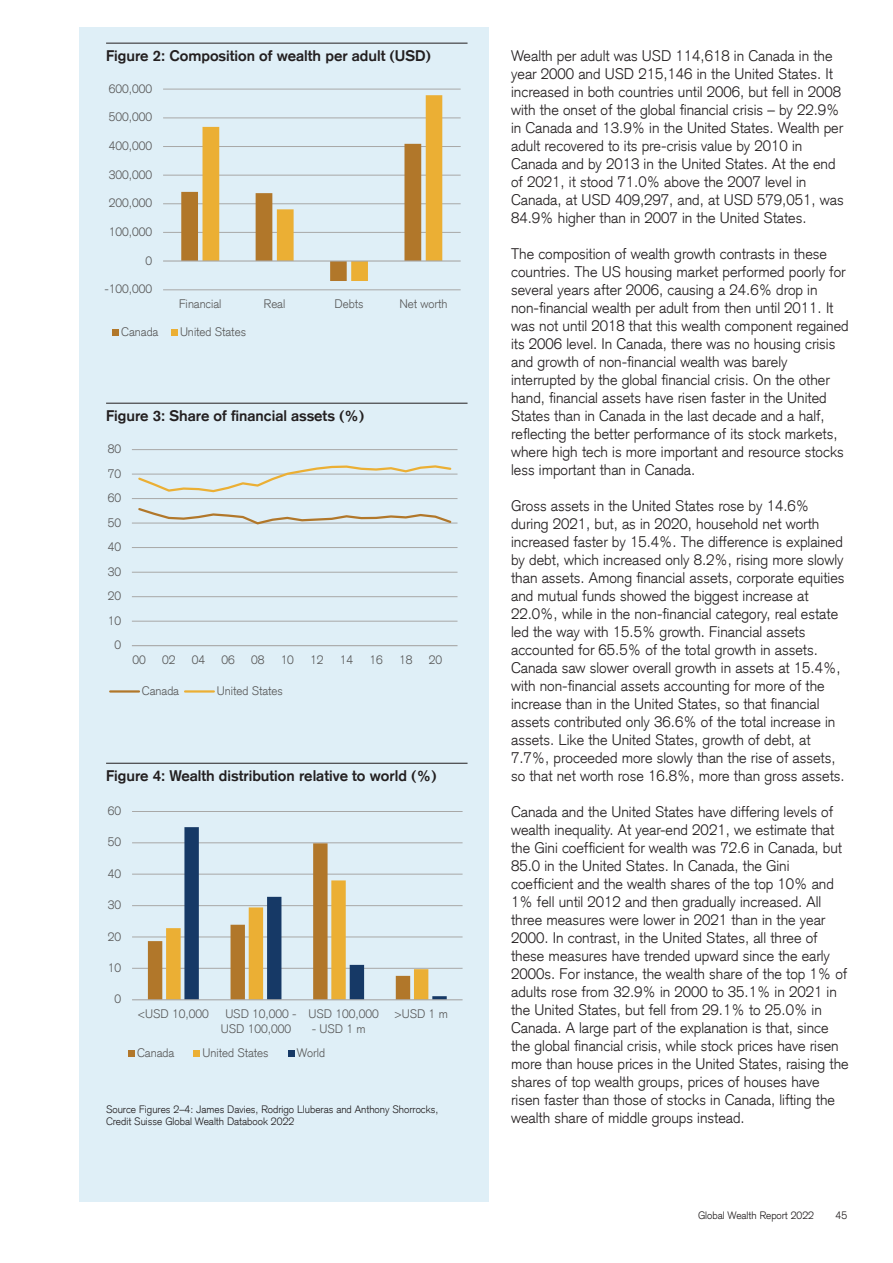
<style>
.page{position:relative;width:893px;height:1263px;background:#fff}
.page>*{position:absolute;margin:0;border:0;box-sizing:border-box;transform-origin:0 0}
.t1{font:300 15px/18px "Credit Suisse Type";color:#231f20}
.t2{font:700 15px "Credit Suisse Type";color:#231f20}
.t3{font:300 12px/14.4px "Credit Suisse Type";letter-spacing:-.005em;color:#595959;text-align:center}
.t4{font:300 10.5px/12px "Credit Suisse Type";color:#231f20}
</style>
<div class="page">
<div style="left:79px;top:27px;width:410px;height:1175px;background:#dfeff7"></div>
<hr style="left:106px;top:43px;width:362px;height:1px;background:#231f20">
<hr style="left:106px;top:403px;width:362px;height:1px;background:#231f20">
<hr style="left:106px;top:763px;width:362px;height:1px;background:#231f20">
<hr style="left:163px;top:290px;width:298px;height:1px;background:#a8a8a7">
<hr style="left:163px;top:232px;width:298px;height:1px;background:#a8a8a7">
<hr style="left:163px;top:203px;width:298px;height:1px;background:#a8a8a7">
<hr style="left:163px;top:175px;width:298px;height:1px;background:#a8a8a7">
<hr style="left:163px;top:146px;width:298px;height:1px;background:#a8a8a7">
<hr style="left:163px;top:118px;width:298px;height:1px;background:#a8a8a7">
<hr style="left:163px;top:89px;width:298px;height:1px;background:#a8a8a7">
<svg style="left:181px;top:95px;width:261px;height:186px"></svg>
<hr style="left:163px;top:260px;width:298px;height:2px;background:#a8a8a7">
<div style="left:112px;top:330px;width:7px;height:6px;background:#b1772a"></div>
<svg style="left:171px;top:330px;width:6px;height:6px"></svg>
<hr style="left:132px;top:621px;width:325px;height:1px;background:#a8a8a7">
<hr style="left:132px;top:596px;width:325px;height:1px;background:#a8a8a7">
<hr style="left:132px;top:572px;width:325px;height:1px;background:#a8a8a7">
<hr style="left:132px;top:547px;width:325px;height:1px;background:#a8a8a7">
<hr style="left:132px;top:523px;width:325px;height:1px;background:#a8a8a7">
<hr style="left:132px;top:498px;width:325px;height:1px;background:#a8a8a7">
<hr style="left:132px;top:474px;width:325px;height:1px;background:#a8a8a7">
<hr style="left:132px;top:449px;width:325px;height:1px;background:#a8a8a7">
<hr style="left:132px;top:645px;width:325px;height:1px;background:#a8a8a7">
<svg style="left:137px;top:508px;width:316px;height:17px"></svg>
<svg style="left:136px;top:465px;width:317px;height:28px"></svg>
<hr style="left:110px;top:690px;width:29px;height:3px;background:#b1772a">
<hr style="left:185px;top:690px;width:29px;height:3px;background:#ebaf34">
<hr style="left:132px;top:968px;width:331px;height:1px;background:#a8a8a7">
<hr style="left:132px;top:937px;width:331px;height:1px;background:#a8a8a7">
<hr style="left:132px;top:905px;width:331px;height:1px;background:#a8a8a7">
<hr style="left:132px;top:874px;width:331px;height:1px;background:#a8a8a7">
<hr style="left:132px;top:842px;width:331px;height:1px;background:#a8a8a7">
<hr style="left:132px;top:811px;width:331px;height:1px;background:#a8a8a7">
<svg style="left:148px;top:843px;width:36px;height:156px"></svg>
<svg style="left:184px;top:827px;width:263px;height:172px"></svg>
<hr style="left:132px;top:999px;width:331px;height:1px;background:#a8a8a7">
<div style="left:128px;top:1050px;width:7px;height:6px;background:#b1772a"></div>
<svg style="left:194px;top:1050px;width:6px;height:6px"></svg>
<svg style="left:288px;top:1050px;width:6px;height:6px"></svg>
<p class="t2" style="left:106px;top:46px;width:326px">Figure 2: Composition of wealth per adult (USD)</p>
<p class="t3" style="left:109px;top:81px;width:45px">600,000</p>
<p class="t3" style="left:109px;top:110px;width:45px">500,000</p>
<p class="t3" style="left:109px;top:139px;width:45px">400,000</p>
<p class="t3" style="left:109px;top:167px;width:45px">300,000</p>
<p class="t3" style="left:109px;top:196px;width:45px">200,000</p>
<p class="t3" style="left:109px;top:225px;width:45px">100,000</p>
<p class="t3" style="left:146px;top:253px;width:8px">0</p>
<p class="t3" style="left:104px;top:282px;width:49px">-100,000</p>
<p class="t3" style="left:179px;top:297px;width:44px">Financial</p>
<p class="t3" style="left:264px;top:297px;width:23px">Real</p>
<p class="t3" style="left:335px;top:297px;width:30px">Debts</p>
<p class="t3" style="left:399px;top:297px;width:49px">Net worth</p>
<p class="t3" style="left:121px;top:325px;width:39px">Canada</p>
<p class="t3" style="left:180px;top:325px;width:68px">United States</p>
<p class="t2" style="left:106px;top:406px;width:260px">Figure 3: Share of financial assets (%)</p>
<p class="t3" style="left:108px;top:442px;width:15px">80</p>
<p class="t3" style="left:108px;top:466px;width:15px">70</p>
<p class="t3" style="left:108px;top:491px;width:15px">60</p>
<p class="t3" style="left:108px;top:515px;width:15px">50</p>
<p class="t3" style="left:108px;top:540px;width:15px">40</p>
<p class="t3" style="left:108px;top:564px;width:15px">30</p>
<p class="t3" style="left:108px;top:589px;width:15px">20</p>
<p class="t3" style="left:108px;top:613px;width:15px">10</p>
<p class="t3" style="left:114px;top:638px;width:8px">0</p>
<p class="t3" style="left:133px;top:653px;width:15px">00</p>
<p class="t3" style="left:162px;top:653px;width:15px">02</p>
<p class="t3" style="left:192px;top:653px;width:15px">04</p>
<p class="t3" style="left:221px;top:653px;width:15px">06</p>
<p class="t3" style="left:251px;top:653px;width:15px">08</p>
<p class="t3" style="left:281px;top:653px;width:15px">10</p>
<p class="t3" style="left:310px;top:653px;width:15px">12</p>
<p class="t3" style="left:340px;top:653px;width:15px">14</p>
<p class="t3" style="left:369px;top:653px;width:15px">16</p>
<p class="t3" style="left:399px;top:653px;width:15px">18</p>
<p class="t3" style="left:429px;top:653px;width:15px">20</p>
<p class="t3" style="left:142px;top:683px;width:39px">Canada</p>
<p class="t3" style="left:217px;top:683px;width:68px">United States</p>
<p class="t2" style="left:106px;top:766px;width:332px">Figure 4: Wealth distribution relative to world (%)</p>
<p class="t3" style="left:108px;top:803px;width:15px">60</p>
<p class="t3" style="left:108px;top:835px;width:15px">50</p>
<p class="t3" style="left:108px;top:866px;width:15px">40</p>
<p class="t3" style="left:108px;top:898px;width:15px">30</p>
<p class="t3" style="left:108px;top:929px;width:15px">20</p>
<p class="t3" style="left:108px;top:960px;width:15px">10</p>
<p class="t3" style="left:115px;top:992px;width:8px">0</p>
<p class="t3" style="left:138px;top:1007px;width:72px">&lt;USD 10,000</p>
<p class="t3" style="left:221px;top:1007px;width:77px">USD 10,000 -<br>USD 100,000</p>
<p class="t3" style="left:309px;top:1007px;width:72px">USD 100,000</p>
<p class="t3" style="left:312px;top:1021px;width:55px">- USD 1 m</p>
<p class="t3" style="left:137px;top:1045px;width:39px">Canada</p>
<p class="t3" style="left:203px;top:1045px;width:68px">United States</p>
<p class="t3" style="left:297px;top:1045px;width:30px">World</p>
<p class="t3" style="left:395px;top:1007px;width:55px">&gt;USD 1 m</p>
<p class="t4" style="left:106px;top:1103px;width:334px">Source Figures 2–4: James Davies, Rodrigo Lluberas and Anthony Shorrocks,<br>Credit Suisse Global Wealth Databook 2022</p>
<p class="t1" style="left:511px;top:46px;width:334px">Wealth per adult was USD 114,618 in Canada in the year 2000 and USD 215,146 in the United States. It increased in both countries until 2006, but fell in 2008 with the onset of the global financial crisis – by 22.9% in Canada and 13.9% in the United States. Wealth per adult recovered to its pre-crisis value by 2010 in Canada and by 2013 in the United States. At the end of 2021, it stood 71.0% above the 2007 level in Canada, at USD 409,297, and, at USD 579,051, was 84.9% higher than in 2007 in the United States.</p>
<p class="t1" style="left:511px;top:244px;width:339px">The composition of wealth growth contrasts in these countries. The US housing market performed poorly for several years after 2006, causing a 24.6% drop in non-financial wealth per adult from then until 2011. It was not until 2018 that this wealth component regained its 2006 level. In Canada, there was no housing crisis and growth of non-financial wealth was barely interrupted by the global financial crisis. On the other hand, financial assets have risen faster in the United States than in Canada in the last decade and a half, reflecting the better performance of its stock markets, where high tech is more important and resource stocks less important than in Canada.</p>
<p class="t1" style="left:511px;top:496px;width:335px">Gross assets in the United States rose by 14.6% during 2021, but, as in 2020, household net worth increased faster by 15.4%. The difference is explained by debt, which increased only 8.2%, rising more slowly than assets. Among financial assets, corporate equities and mutual funds showed the biggest increase at 22.0%, while in the non-financial category, real estate led the way with 15.5% growth. Financial assets accounted for 65.5% of the total growth in assets.<br>Canada saw slower overall growth in assets at 15.4%, with non-financial assets accounting for more of the increase than in the United States, so that financial assets contributed only 36.6% of the total increase in assets. Like the United States, growth of debt, at 7.7%, proceeded more slowly than the rise of assets, so that net worth rose 16.8%, more than gross assets.</p>
<p class="t1" style="left:511px;top:802px;width:339px">Canada and the United States have differing levels of wealth inequality. At year-end 2021, we estimate that the Gini coefficient for wealth was 72.6 in Canada, but 85.0 in the United States. In Canada, the Gini coefficient and the wealth shares of the top 10% and 1% fell until 2012 and then gradually increased. All three measures were lower in 2021 than in the year 2000. In contrast, in the United States, all three of these measures have trended upward since the early 2000s. For instance, the wealth share of the top 1% of adults rose from 32.9% in 2000 to 35.1% in 2021 in the United States, but fell from 29.1% to 25.0% in Canada. A large part of the explanation is that, since the global financial crisis, while stock prices have risen more than house prices in the United States, raising the shares of top wealth groups, prices of houses have risen faster than those of stocks in Canada, lifting the wealth share of middle groups instead.</p>
<p class="t4" style="left:698px;top:1210px;width:118px">Global Wealth Report 2022</p>
<p class="t4" style="left:836px;top:1210px;width:13px">45</p>
</div>
